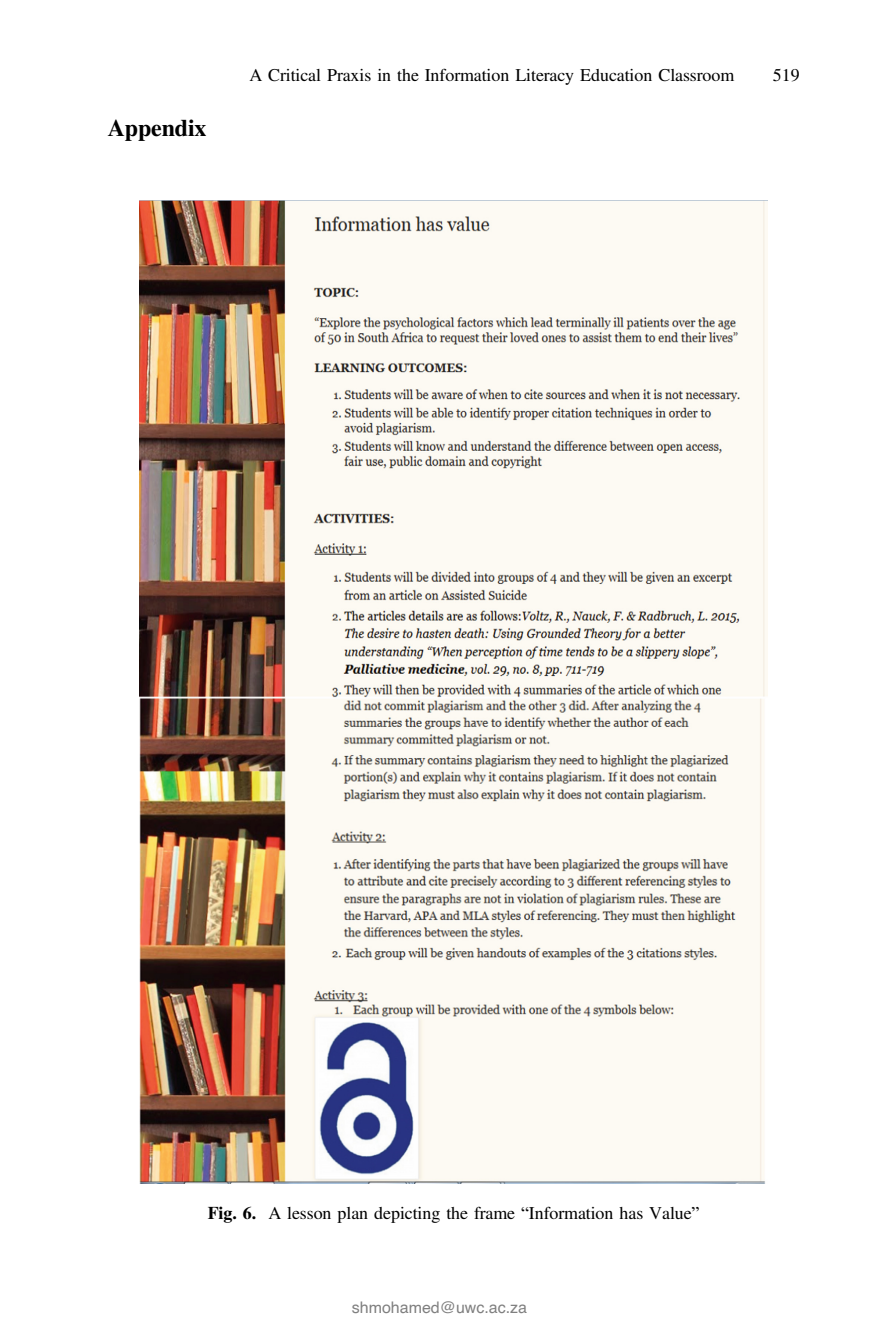
<style>
.page{position:relative;width:879px;height:1333px;background:#fff}
.page>*{position:absolute;margin:0;border:0;box-sizing:border-box;transform-origin:0 0}
.t1{font:24px "Hwtyct Adv T Teeee 58 d 9.B";color:#000}
.t2{font:18px "Mvqwqq Adv TT5 ada 87 cc";color:#000}
.t3{font:16px "Helvetica";color:#808080}
.s1{font-family:"Hwtyct Adv T Teeee 58 d 9.B"}
.s2{font-family:"Nsvjwk Adv TT3713 a 231"}
</style>
<div class="page">
<img style="left:140px;top:200px;width:628px;height:982px">
<h1 class="t1" style="left:108px;top:120px;width:100px">Appendix</h1>
<p class="t2" style="left:249px;top:69px;width:486px">A Critical Praxis in the Information Literacy Education Classroom</p>
<p class="t2" style="left:773px;top:69px;width:28px">519</p>
<p class="t2" style="left:208px;top:1206px;width:493px"><span class="s1">Fig. 6.</span> A lesson plan depicting the frame <span class="s2">“</span>Information has Value<span class="s2">”</span></p>
<p class="t3" style="left:352px;top:1297px;width:177px">shmohamed@uwc.ac.za</p>
</div>
